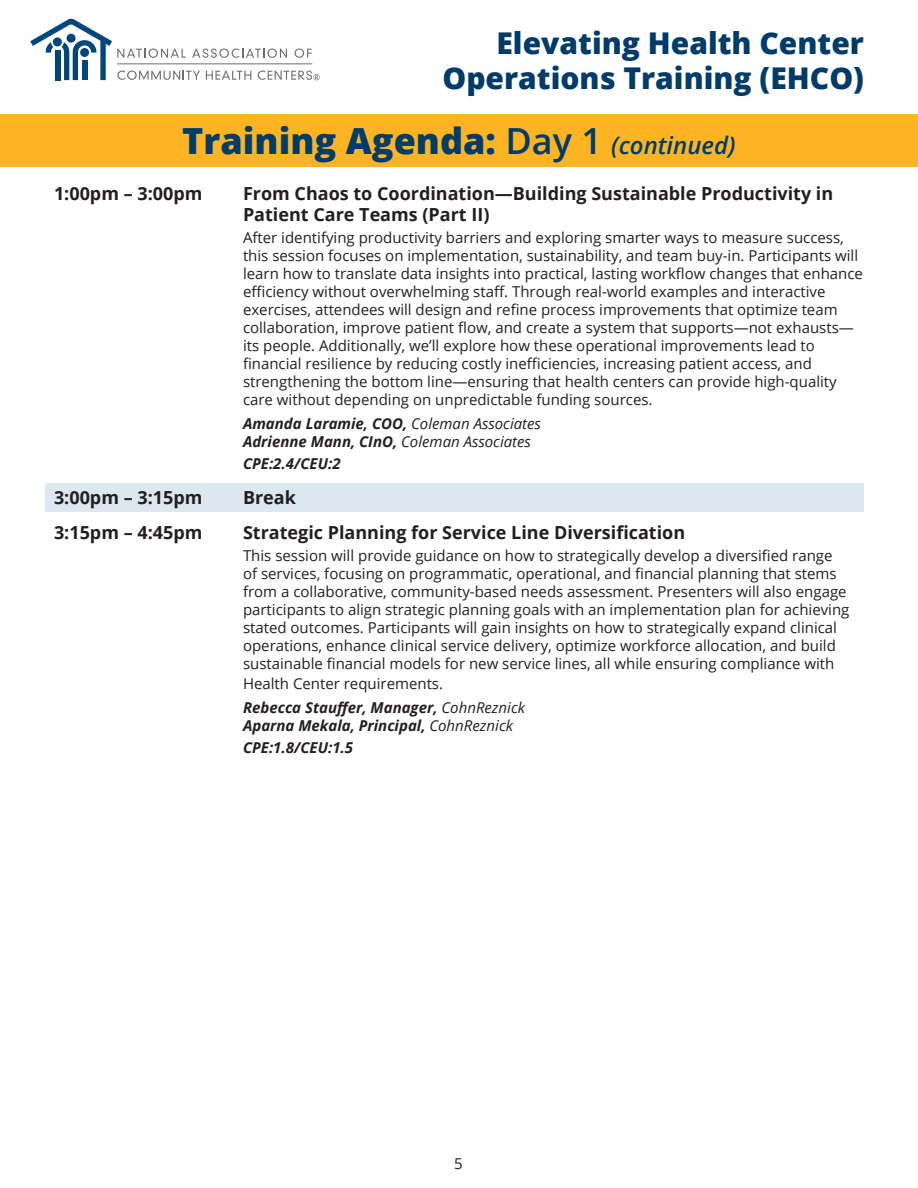
<style>
.page{position:relative;width:918px;height:1188px;background:#fff}
.page>*{position:absolute;margin:0;border:0;box-sizing:border-box;transform-origin:0 0}
.t1{font:800 36px "Open Sans";color:#003c6a}
.t2{font:800 30px/34.5px "Open Sans";color:#003c6a;text-align:right}
.t3{font:700 18px/21.6px "Open Sans";color:#231f20}
.t4{font:15px/18px "Open Sans";color:#231f20}
.t5{font:italic 700 15px/18px "Open Sans";color:#231f20}
.s1{font-weight:600}
.s2{font-weight:600;font-style:italic;font-size:24px}
.s3{font-weight:400}
</style>
<div class="page">
<div style="left:45px;top:483px;width:819px;height:29px;background:#dbe8ef"></div>
<div style="left:0;top:114px;width:918px;height:53px;background:#fcb423"></div>
<svg style="left:30px;top:19px;width:290px;height:61px"></svg>
<p class="t2" style="left:442px;top:24px;width:423px">Elevating Health Center<br>Operations Training (EHCO)</p>
<p class="t1" style="left:182px;top:113px;width:555px">Training Agenda: <span class="s1">Day 1</span> <span class="s2">(continued)</span></p>
<p class="t3" style="left:54px;top:182px;width:150px">1:00pm – 3:00pm</p>
<p class="t3" style="left:243px;top:182px;width:592px">From Chaos to Coordination—Building Sustainable Productivity in<br>Patient Care Teams (Part II)</p>
<p class="t4" style="left:243px;top:228px;width:622px">After identifying productivity barriers and exploring smarter ways to measure success, this session focuses on implementation, sustainability, and team buy-in. Participants will learn how to translate data insights into practical, lasting workflow changes that enhance efficiency without overwhelming staff. Through real-world examples and interactive exercises, attendees will design and refine process improvements that optimize team collaboration, improve patient flow, and create a system that supports—not exhausts— its people. Additionally, we’ll explore how these operational improvements lead to financial resilience by reducing costly inefficiencies, increasing patient access, and strengthening the bottom line—ensuring that health centers can provide high-quality care without depending on unpredictable funding sources.</p>
<p class="t5" style="left:243px;top:415px;width:299px">Amanda Laramie, COO, <span class="s3">Coleman Associates<br></span>Adrienne Mann, CInO, <span class="s3">Coleman Associates</span></p>
<p class="t5" style="left:243px;top:454px;width:99px">CPE:2.4/CEU:2</p>
<p class="t3" style="left:54px;top:486px;width:150px">3:00pm – 3:15pm</p>
<p class="t3" style="left:243px;top:486px;width:54px">Break</p>
<p class="t3" style="left:54px;top:521px;width:150px">3:15pm – 4:45pm</p>
<p class="t3" style="left:243px;top:521px;width:444px">Strategic Planning for Service Line Diversification</p>
<p class="t4" style="left:243px;top:546px;width:608px">This session will provide guidance on how to strategically develop a diversified range of services, focusing on programmatic, operational, and financial planning that stems from a collaborative, community-based needs assessment. Presenters will also engage participants to align strategic planning goals with an implementation plan for achieving stated outcomes. Participants will gain insights on how to strategically expand clinical operations, enhance clinical service delivery, optimize workforce allocation, and build sustainable financial models for new service lines, all while ensuring compliance with</p>
<p class="t4" style="left:243px;top:674px;width:202px">Health Center requirements.</p>
<p class="t5" style="left:243px;top:699px;width:284px">Rebecca Stauffer, Manager, <span class="s3">CohnReznick<br></span>Aparna Mekala, Principal, <span class="s3">CohnReznick</span></p>
<p class="t5" style="left:243px;top:738px;width:112px">CPE:1.8/CEU:1.5</p>
<p class="t4" style="left:454px;top:1155px;width:10px">5</p>
</div>
